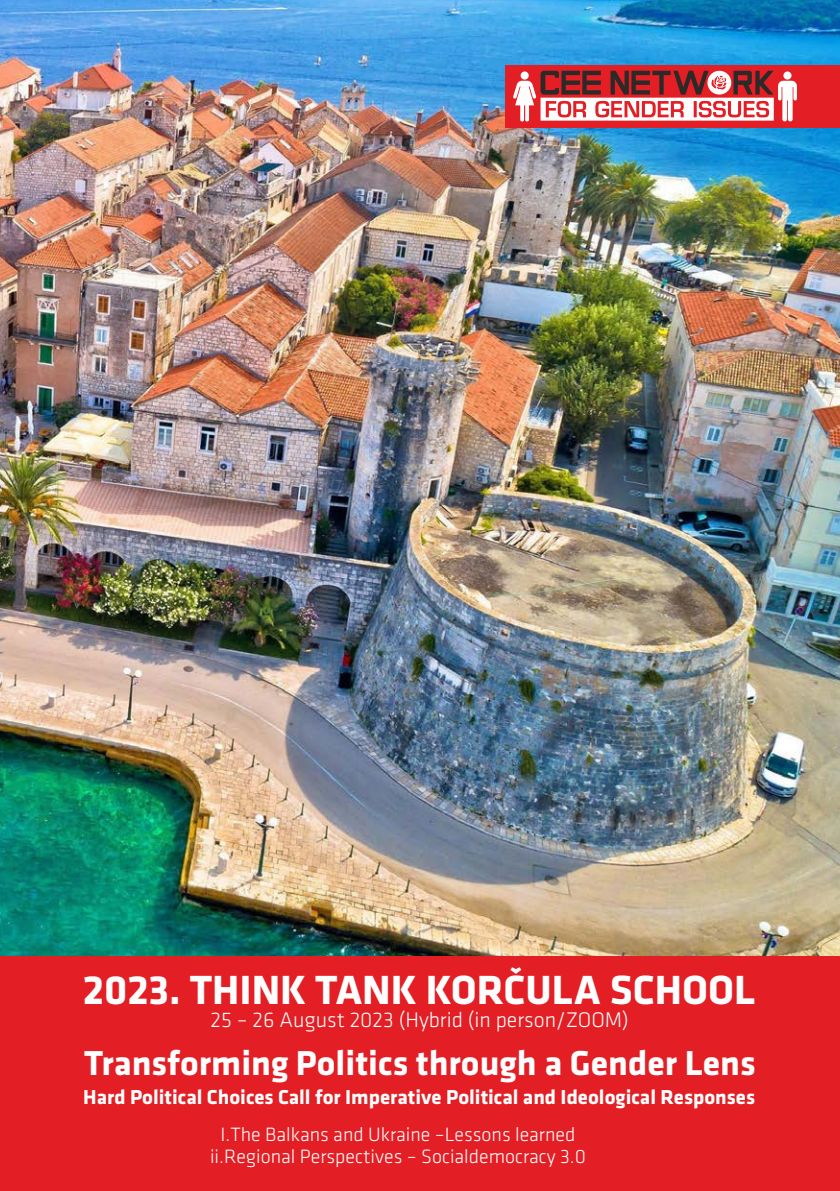
<style>
.page{position:relative;width:840px;height:1191px;background:#fff}
.page>*{position:absolute;margin:0;border:0;box-sizing:border-box;transform-origin:0 0}
.t1{font:700 42.2px "Klavika";color:#fefefe}
.t2{font:700 35.8px "Klavika";color:#fefefe}
.t3{font:300 22px "Klavika";color:#fefefe}
.t4{font:700 20.8px "Klavika";color:#fefefe}
.t5{font:300 20px/22.6px "Klavika";color:#fefefe;text-align:center}
</style>
<div class="page">
<img style="left:0;top:0;width:839px;height:956px">
<div style="left:0;top:956px;width:839px;height:235px;background:#e31e24"></div>
<div style="left:505px;top:65px;width:334px;height:63px;background:#e31e24"></div>
<svg style="left:513px;top:71px;width:283px;height:51px"></svg>
<h1 class="t1" style="left:83px;top:972px;width:673px">2023. THINK TANK KORČULA SCHOOL</h1>
<p class="t3" style="left:210px;top:1010px;width:419px">25 – 26 August 2023 (Hybrid (in person/ZOOM)</p>
<h2 class="t2" style="left:84px;top:1048px;width:672px">Transforming Politics through a Gender Lens</h2>
<p class="t4" style="left:83px;top:1088px;width:673px">Hard Political Choices Call for Imperative Political and Ideological Responses</p>
<p class="t5" style="left:210px;top:1124px;width:377px">I. The Balkans and Ukraine –Lessons learned<br>ii. Regional Perspectives – Socialdemocracy 3.0</p>
</div>
